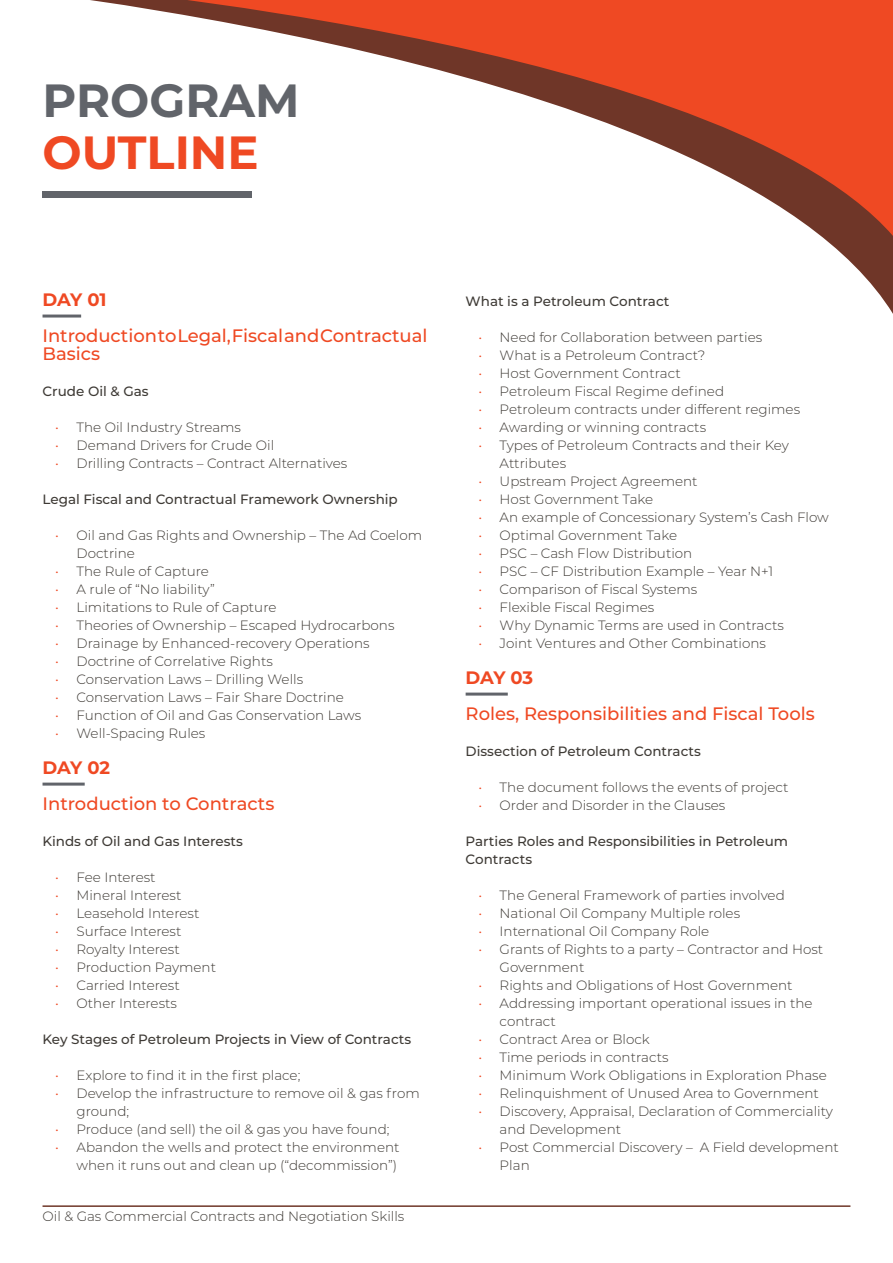
<style>
.page{position:relative;width:893px;height:1263px;background:#fff}
.page>*{position:absolute;margin:0;border:0;box-sizing:border-box;transform-origin:0 0}
.t1{font:700 46.5px "Montserrat";color:#61646a}
.t2{font:700 46.5px "Montserrat";color:#ef4923}
.t3{font:500 18px/18px "Montserrat";color:#ef4923}
.t4{font:700 18px "Montserrat";letter-spacing:-.01em;color:#ef4923}
.t5{font:300 13.5px/18px "Montserrat";color:#3e3a35}
.t6{font:500 13.5px/18px "Montserrat";color:#3e3a35}
.s1{color:#ef4923}
</style>
<div class="page">
<svg style="left:821px;top:236px;width:72px;height:78px"></svg>
<svg style="left:42px;top:0;width:851px;height:236px"></svg>
<div style="left:43px;top:191px;width:209px;height:7px;background:#61646a"></div>
<hr style="left:466px;top:693px;width:42px;height:3px;background:#61646a">
<hr style="left:43px;top:315px;width:38px;height:3px;background:#61646a">
<hr style="left:43px;top:783px;width:42px;height:3px;background:#61646a">
<hr style="left:43px;top:1205px;width:807px;height:2px;background:#6f3628">
<h1 class="t1" style="left:43px;top:67px;width:259px">PROGRAM</h1>
<h1 class="t2" style="left:43px;top:119px;width:218px">OUTLINE</h1>
<h2 class="t4" style="left:43px;top:287px;width:66px">DAY 01</h2>
<h2 class="t3" style="left:43px;top:326px;width:386px">Introduction to Legal, Fiscal and Contractual<br>Basics</h2>
<p class="t6" style="left:43px;top:382px;width:108px">Crude Oil &amp; Gas</p>
<p class="t5" style="left:55px;top:418px;width:187px"><span class="s1">•</span> The Oil Industry Streams</p>
<p class="t5" style="left:55px;top:436px;width:220px"><span class="s1">•</span> Demand Drivers for Crude Oil</p>
<p class="t5" style="left:55px;top:454px;width:294px"><span class="s1">•</span> Drilling Contracts – Contract Alternatives</p>
<p class="t6" style="left:43px;top:490px;width:357px">Legal Fiscal and Contractual Framework Ownership</p>
<p class="t5" style="left:77px;top:526px;width:347px;text-indent:-21px"><span class="s1">•</span> Oil and Gas Rights and Ownership – The Ad Coelom<br>Doctrine</p>
<p class="t5" style="left:55px;top:562px;width:155px"><span class="s1">•</span> The Rule of Capture</p>
<p class="t5" style="left:55px;top:580px;width:161px"><span class="s1">•</span> A rule of “No liability”</p>
<p class="t5" style="left:55px;top:598px;width:223px"><span class="s1">•</span> Limitations to Rule of Capture</p>
<p class="t5" style="left:55px;top:616px;width:341px"><span class="s1">•</span> Theories of Ownership – Escaped Hydrocarbons</p>
<p class="t5" style="left:55px;top:634px;width:316px"><span class="s1">•</span> Drainage by Enhanced-recovery Operations</p>
<p class="t5" style="left:55px;top:652px;width:219px"><span class="s1">•</span> Doctrine of Correlative Rights</p>
<p class="t5" style="left:55px;top:670px;width:249px"><span class="s1">•</span> Conservation Laws – Drilling Wells</p>
<p class="t5" style="left:55px;top:688px;width:290px"><span class="s1">•</span> Conservation Laws – Fair Share Doctrine</p>
<p class="t5" style="left:55px;top:706px;width:308px"><span class="s1">•</span> Function of Oil and Gas Conservation Laws</p>
<p class="t5" style="left:55px;top:724px;width:152px"><span class="s1">•</span> Well-Spacing Rules</p>
<h2 class="t4" style="left:43px;top:755px;width:69px">DAY 02</h2>
<h2 class="t3" style="left:43px;top:794px;width:233px">Introduction to Contracts</h2>
<p class="t6" style="left:43px;top:832px;width:202px">Kinds of Oil and Gas Interests</p>
<p class="t5" style="left:55px;top:868px;width:102px"><span class="s1">•</span> Fee Interest</p>
<p class="t5" style="left:55px;top:886px;width:128px"><span class="s1">•</span> Mineral Interest</p>
<p class="t5" style="left:55px;top:904px;width:146px"><span class="s1">•</span> Leasehold Interest</p>
<p class="t5" style="left:55px;top:922px;width:128px"><span class="s1">•</span> Surface Interest</p>
<p class="t5" style="left:55px;top:940px;width:126px"><span class="s1">•</span> Royalty Interest</p>
<p class="t5" style="left:55px;top:958px;width:162px"><span class="s1">•</span> Production Payment</p>
<p class="t5" style="left:55px;top:976px;width:126px"><span class="s1">•</span> Carried Interest</p>
<p class="t5" style="left:55px;top:994px;width:123px"><span class="s1">•</span> Other Interests</p>
<p class="t6" style="left:43px;top:1030px;width:370px">Key Stages of Petroleum Projects in View of Contracts</p>
<p class="t5" style="left:55px;top:1066px;width:247px"><span class="s1">•</span> Explore to find it in the first place;</p>
<p class="t5" style="left:77px;top:1084px;width:345px;text-indent:-21px"><span class="s1">•</span> Develop the infrastructure to remove oil &amp; gas from ground;</p>
<p class="t5" style="left:55px;top:1120px;width:336px"><span class="s1">•</span> Produce (and sell) the oil &amp; gas you have found;</p>
<p class="t5" style="left:55px;top:1138px;width:346px;text-align:right"><span class="s1">•</span> Abandon the wells and protect the environment when it runs out and clean up (“decommission”)</p>
<p class="t5" style="left:43px;top:1207px;width:363px">Oil &amp; Gas Commercial Contracts and Negotiation Skills</p>
<p class="t6" style="left:466px;top:292px;width:205px">What is a Petroleum Contract</p>
<p class="t5" style="left:478px;top:328px;width:285px"><span class="s1">•</span> Need for Collaboration between parties</p>
<p class="t5" style="left:478px;top:346px;width:229px"><span class="s1">•</span> What is a Petroleum Contract?</p>
<p class="t5" style="left:478px;top:364px;width:204px"><span class="s1">•</span> Host Government Contract</p>
<p class="t5" style="left:478px;top:382px;width:247px"><span class="s1">•</span> Petroleum Fiscal Regime defined</p>
<p class="t5" style="left:478px;top:400px;width:323px"><span class="s1">•</span> Petroleum contracts under different regimes</p>
<p class="t5" style="left:478px;top:418px;width:229px"><span class="s1">•</span> Awarding or winning contracts</p>
<p class="t5" style="left:500px;top:436px;width:291px;text-indent:-21px"><span class="s1">•</span> Types of Petroleum Contracts and their Key<br>Attributes</p>
<p class="t5" style="left:478px;top:472px;width:221px"><span class="s1">•</span> Upstream Project Agreement</p>
<p class="t5" style="left:478px;top:490px;width:176px"><span class="s1">•</span> Host Government Take</p>
<p class="t5" style="left:478px;top:508px;width:352px"><span class="s1">•</span> An example of Concessionary System’s Cash Flow</p>
<p class="t5" style="left:478px;top:526px;width:200px"><span class="s1">•</span> Optimal Government Take</p>
<p class="t5" style="left:478px;top:544px;width:215px"><span class="s1">•</span> PSC – Cash Flow Distribution</p>
<p class="t5" style="left:478px;top:562px;width:296px"><span class="s1">•</span> PSC – CF Distribution Example – Year N+1</p>
<p class="t5" style="left:478px;top:580px;width:220px"><span class="s1">•</span> Comparison of Fiscal Systems</p>
<p class="t5" style="left:478px;top:598px;width:177px"><span class="s1">•</span> Flexible Fiscal Regimes</p>
<p class="t5" style="left:478px;top:616px;width:307px"><span class="s1">•</span> Why Dynamic Terms are used in Contracts</p>
<p class="t5" style="left:478px;top:634px;width:289px"><span class="s1">•</span> Joint Ventures and Other Combinations</p>
<h2 class="t4" style="left:466px;top:665px;width:69px">DAY 03</h2>
<h2 class="t3" style="left:466px;top:704px;width:351px">Roles, Responsibilities and Fiscal Tools</h2>
<p class="t6" style="left:466px;top:742px;width:237px">Dissection of Petroleum Contracts</p>
<p class="t5" style="left:478px;top:778px;width:311px"><span class="s1">•</span> The document follows the events of project</p>
<p class="t5" style="left:478px;top:796px;width:248px"><span class="s1">•</span> Order and Disorder in the Clauses</p>
<p class="t6" style="left:466px;top:832px;width:324px">Parties Roles and Responsibilities in Petroleum<br>Contracts</p>
<p class="t5" style="left:478px;top:886px;width:308px"><span class="s1">•</span> The General Framework of parties involved</p>
<p class="t5" style="left:478px;top:904px;width:263px"><span class="s1">•</span> National Oil Company Multiple roles</p>
<p class="t5" style="left:478px;top:922px;width:232px"><span class="s1">•</span> International Oil Company Role</p>
<p class="t5" style="left:500px;top:940px;width:325px;text-indent:-21px"><span class="s1">•</span> Grants of Rights to a party – Contractor and Host<br>Government</p>
<p class="t5" style="left:478px;top:976px;width:316px"><span class="s1">•</span> Rights and Obligations of Host Government</p>
<p class="t5" style="left:500px;top:994px;width:315px;text-indent:-21px"><span class="s1">•</span> Addressing important operational issues in the contract</p>
<p class="t5" style="left:478px;top:1030px;width:173px"><span class="s1">•</span> Contract Area or Block</p>
<p class="t5" style="left:478px;top:1048px;width:192px"><span class="s1">•</span> Time periods in contracts</p>
<p class="t5" style="left:478px;top:1066px;width:350px"><span class="s1">•</span> Minimum Work Obligations in Exploration Phase</p>
<p class="t5" style="left:478px;top:1084px;width:342px"><span class="s1">•</span> Relinquishment of Unused Area to Government</p>
<p class="t5" style="left:500px;top:1102px;width:335px;text-indent:-21px"><span class="s1">•</span> Discovery, Appraisal, Declaration of Commerciality and Development</p>
<p class="t5" style="left:500px;top:1138px;width:341px;text-indent:-21px"><span class="s1">•</span> Post Commercial Discovery – A Field development<br>Plan</p>
</div>
